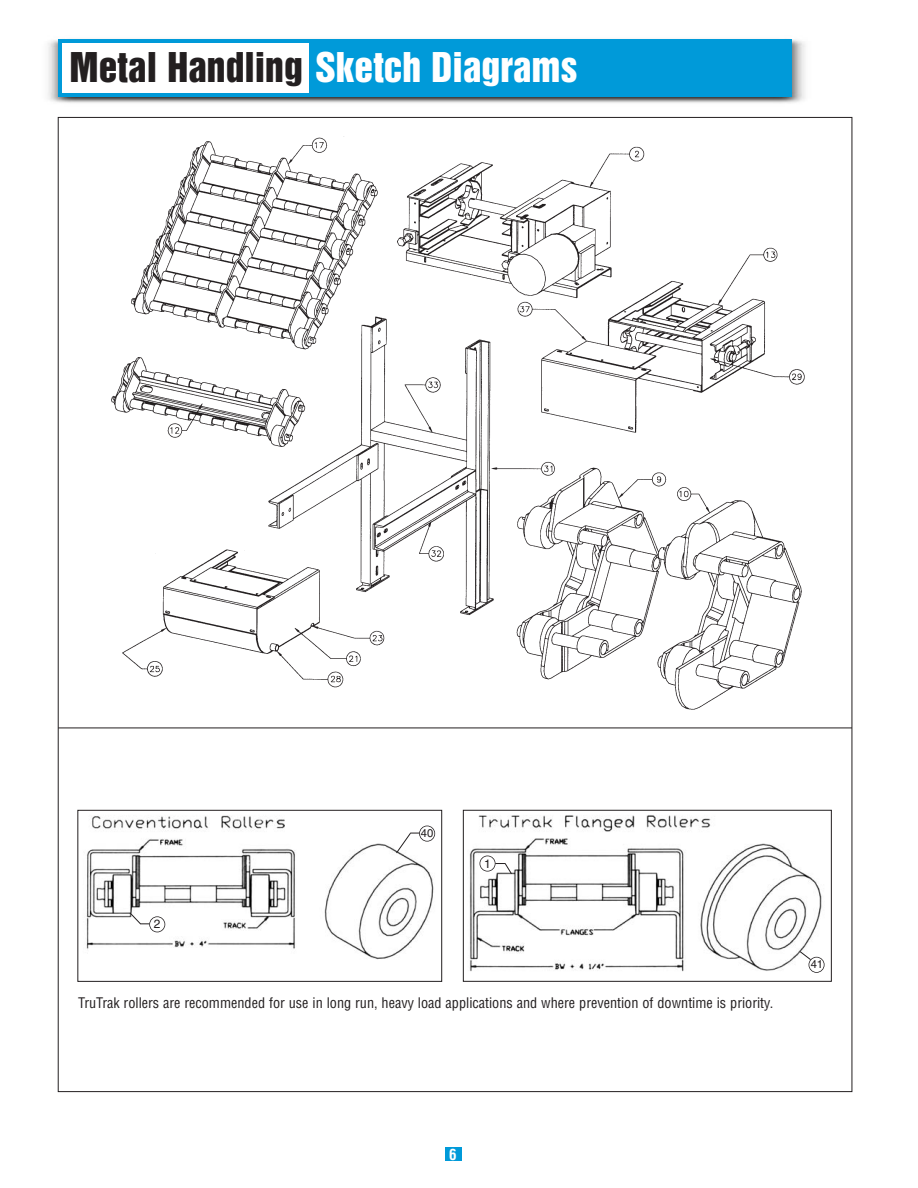
<style>
.page{position:relative;width:918px;height:1188px;background:#fff}
.page>*{position:absolute;margin:0;border:0;box-sizing:border-box;transform-origin:0 0}
.t1{font:37.5px "Helvetica Inserat";color:#fff}
.t2{font:700 condensed 15px "Helvetica";color:#fff}
.t3{font:condensed 14.25px "Helvetica";color:#231f20}
.t4{font:12px "Helvetica";color:#231f20}
.t5{font:11.25px "Helvetica";color:#231f20}
.s1{color:#231f20}
</style>
<div class="page">
<img style="left:48px;top:39px;width:757px;height:64px">
<div style="left:58px;top:39px;width:734px;height:58px;background:#009ad9"></div>
<div style="left:62px;top:43px;width:247px;height:49px;background:#fff"></div>
<img style="left:111px;top:136px;width:694px;height:574px">
<img style="left:86px;top:815px;width:350px;height:145px">
<div style="left:77px;top:810px;width:365px;height:172px;border:1px solid #231f20"></div>
<img style="left:469px;top:815px;width:353px;height:158px">
<div style="left:463px;top:810px;width:369px;height:172px;border:1px solid #231f20"></div>
<div style="left:445px;top:1147px;width:16px;height:14px;background:#009ad9"></div>
<hr style="left:58px;top:728px;width:794px;height:1px;background:#231f20">
<div style="left:809px;top:957px;width:15px;height:15px;background:#fff;border-radius:50%"></div>
<div style="left:809px;top:957px;width:16px;height:16px;border:2px solid #231f20;border-radius:50%"></div>
<svg style="left:799px;top:951px;width:13px;height:10px"></svg>
<div style="left:420px;top:826px;width:15px;height:15px;background:#fff;border-radius:50%"></div>
<div style="left:419px;top:826px;width:16px;height:16px;border:2px solid #231f20;border-radius:50%"></div>
<svg style="left:395px;top:832px;width:24px;height:22px"></svg>
<div style="left:480px;top:856px;width:15px;height:15px;background:#fff;border-radius:50%"></div>
<div style="left:480px;top:856px;width:16px;height:16px;border:2px solid #231f20;border-radius:50%"></div>
<svg style="left:495px;top:862px;width:18px;height:13px"></svg>
<div style="left:150px;top:917px;width:15px;height:15px;background:#fff;border-radius:50%"></div>
<div style="left:149px;top:916px;width:16px;height:16px;border:2px solid #231f20;border-radius:50%"></div>
<svg style="left:130px;top:913px;width:20px;height:12px"></svg>
<h1 class="t1" style="left:70px;top:53px;width:509px"><span class="s1">Metal Handling</span> Sketch Diagrams</h1>
<p class="t4" style="left:154px;top:920px;width:8px">2</p>
<p class="t5" style="left:421px;top:829px;width:14px">40</p>
<p class="t4" style="left:484px;top:859px;width:8px">1</p>
<p class="t3" style="left:78px;top:997px;width:697px">TruTrak rollers are recommended for use in long run, heavy load applications and where prevention of downtime is priority.</p>
<p class="t5" style="left:811px;top:960px;width:14px">41</p>
<p class="t2" style="left:449px;top:1148px;width:9px">6</p>
</div>
